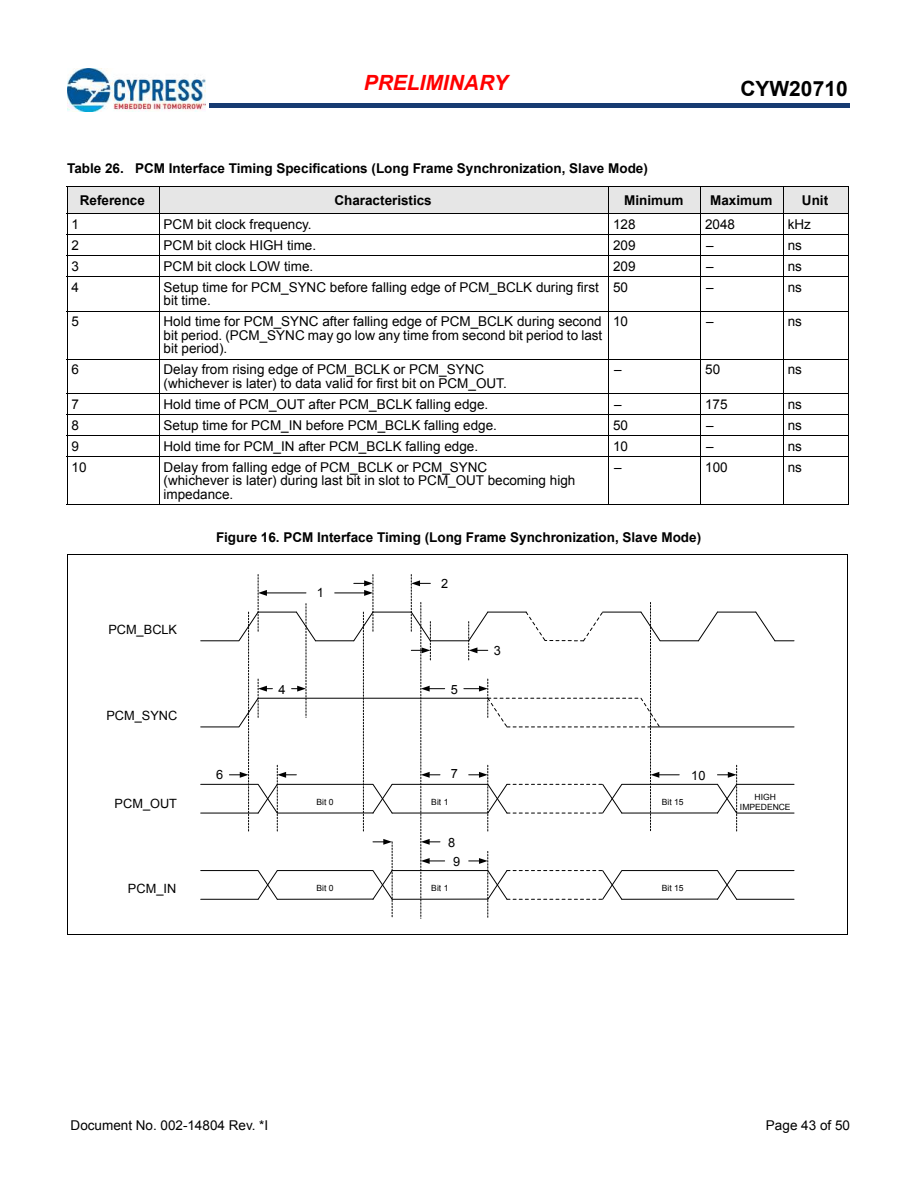
<style>
.page{position:relative;width:918px;height:1188px;background:#fff}
.page>*{position:absolute;margin:0;border:0;box-sizing:border-box;transform-origin:0 0}
.t1{font:italic 700 21px "Arial";color:#f00}
.t2{font:700 21px "Arial";color:#000}
.t3{font:13.5px/13.5px "Arial";color:#000}
.t4{font:700 13.5px "Arial";color:#000}
.t5{font:12.75px/19.2px "Arial";color:#000;text-align:center}
.t6{font:8.55px/10.2px "Arial";color:#000;text-align:center}
</style>
<div class="page">
<img style="left:67px;top:69px;width:138px;height:43px">
<hr style="left:210px;top:103px;width:640px;height:4px;background:#163b71">
<hr style="left:209px;top:107px;width:641px;height:1px;background:#163b71">
<div style="left:67px;top:187px;width:92px;height:27px;background:#e6e6e6"></div>
<div style="left:159px;top:187px;width:450px;height:27px;background:#e6e6e6"></div>
<div style="left:609px;top:187px;width:92px;height:27px;background:#e6e6e6"></div>
<div style="left:701px;top:187px;width:82px;height:27px;background:#e6e6e6"></div>
<div style="left:783px;top:187px;width:65px;height:27px;background:#e6e6e6"></div>
<hr style="left:67px;top:187px;width:1px;height:317px;background:#000">
<hr style="left:159px;top:186px;width:1px;height:319px;background:#000">
<hr style="left:608px;top:186px;width:1px;height:319px;background:#000">
<hr style="left:700px;top:186px;width:1px;height:319px;background:#000">
<hr style="left:783px;top:186px;width:1px;height:319px;background:#000">
<hr style="left:848px;top:187px;width:1px;height:317px;background:#000">
<hr style="left:67px;top:186px;width:782px;height:1px;background:#000">
<hr style="left:67px;top:213px;width:782px;height:1px;background:#000">
<hr style="left:67px;top:234px;width:782px;height:1px;background:#000">
<hr style="left:67px;top:255px;width:782px;height:1px;background:#000">
<hr style="left:67px;top:276px;width:782px;height:1px;background:#000">
<hr style="left:67px;top:311px;width:782px;height:1px;background:#000">
<hr style="left:67px;top:359px;width:782px;height:1px;background:#000">
<hr style="left:67px;top:393px;width:782px;height:1px;background:#000">
<hr style="left:67px;top:414px;width:782px;height:1px;background:#000">
<hr style="left:67px;top:435px;width:782px;height:1px;background:#000">
<hr style="left:67px;top:456px;width:782px;height:1px;background:#000">
<hr style="left:67px;top:504px;width:782px;height:1px;background:#000">
<hr style="left:717px;top:612px;width:39px;height:1px;background:#000">
<hr style="left:737px;top:870px;width:57px;height:1px;background:#000">
<hr style="left:737px;top:899px;width:57px;height:1px;background:#000">
<hr style="left:651px;top:727px;width:143px;height:1px;background:#000">
<hr style="left:737px;top:784px;width:57px;height:1px;background:#000">
<hr style="left:737px;top:813px;width:57px;height:1px;background:#000">
<svg style="left:755px;top:611px;width:39px;height:31px"></svg>
<svg style="left:200px;top:575px;width:538px;height:344px"></svg>
<hr style="left:67px;top:554px;width:780px;height:1px;background:#000">
<hr style="left:847px;top:554px;width:1px;height:381px;background:#000">
<hr style="left:67px;top:934px;width:780px;height:1px;background:#000">
<hr style="left:67px;top:554px;width:1px;height:380px;background:#000">
<h1 class="t1" style="left:364px;top:71px;width:146px">PRELIMINARY</h1>
<h1 class="t2" style="left:740px;top:80px;width:109px">CYW20710</h1>
<p class="t4" style="left:67px;top:163px;width:582px">Table 26. PCM Interface Timing Specifications (Long Frame Synchronization, Slave Mode)</p>
<p class="t4" style="left:80px;top:195px;width:67px">Reference</p>
<p class="t4" style="left:334px;top:195px;width:99px">Characteristics</p>
<p class="t4" style="left:624px;top:195px;width:61px">Minimum</p>
<p class="t4" style="left:710px;top:195px;width:64px">Maximum</p>
<p class="t4" style="left:802px;top:195px;width:28px">Unit</p>
<p class="t3" style="left:72px;top:218px;width:9px">1</p>
<p class="t3" style="left:164px;top:218px;width:149px">PCM bit clock frequency.</p>
<p class="t3" style="left:613px;top:218px;width:24px">128</p>
<p class="t3" style="left:705px;top:218px;width:31px">2048</p>
<p class="t3" style="left:788px;top:218px;width:25px">kHz</p>
<p class="t3" style="left:72px;top:239px;width:9px">2</p>
<p class="t3" style="left:164px;top:239px;width:154px">PCM bit clock HIGH time.</p>
<p class="t3" style="left:613px;top:239px;width:24px">209</p>
<p class="t3" style="left:706px;top:239px;width:9px">ñ</p>
<p class="t3" style="left:788px;top:239px;width:16px">ns</p>
<p class="t3" style="left:72px;top:260px;width:9px">3</p>
<p class="t3" style="left:164px;top:260px;width:151px">PCM bit clock LOW time.</p>
<p class="t3" style="left:613px;top:260px;width:24px">209</p>
<p class="t3" style="left:706px;top:260px;width:9px">ñ</p>
<p class="t3" style="left:788px;top:260px;width:16px">ns</p>
<p class="t3" style="left:72px;top:281px;width:9px">4</p>
<p class="t3" style="left:164px;top:281px;width:437px">Setup time for PCM_SYNC before falling edge of PCM_BCLK during first bit time.</p>
<p class="t3" style="left:613px;top:281px;width:16px">50</p>
<p class="t3" style="left:706px;top:281px;width:9px">ñ</p>
<p class="t3" style="left:788px;top:281px;width:16px">ns</p>
<p class="t3" style="left:72px;top:316px;width:9px">5</p>
<p class="t3" style="left:164px;top:316px;width:440px;text-align:justify">Hold time for PCM_SYNC after falling edge of PCM_BCLK during second bit period. (PCM_SYNC may go low any time from second bit period to last bit period).</p>
<p class="t3" style="left:613px;top:316px;width:16px">10</p>
<p class="t3" style="left:706px;top:316px;width:9px">ñ</p>
<p class="t3" style="left:788px;top:316px;width:16px">ns</p>
<p class="t3" style="left:72px;top:364px;width:9px">6</p>
<p class="t3" style="left:164px;top:364px;width:345px">Delay from rising edge of PCM_BCLK or PCM_SYNC (whichever is later) to data valid for first bit on PCM_OUT.</p>
<p class="t3" style="left:614px;top:364px;width:9px">ñ</p>
<p class="t3" style="left:705px;top:364px;width:16px">50</p>
<p class="t3" style="left:788px;top:364px;width:16px">ns</p>
<p class="t3" style="left:72px;top:398px;width:9px">7</p>
<p class="t3" style="left:164px;top:398px;width:326px">Hold time of PCM_OUT after PCM_BCLK falling edge.</p>
<p class="t3" style="left:614px;top:398px;width:9px">ñ</p>
<p class="t3" style="left:705px;top:398px;width:24px">175</p>
<p class="t3" style="left:788px;top:398px;width:16px">ns</p>
<p class="t3" style="left:72px;top:419px;width:9px">8</p>
<p class="t3" style="left:164px;top:419px;width:335px">Setup time for PCM_IN before PCM_BCLK falling edge.</p>
<p class="t3" style="left:613px;top:419px;width:16px">50</p>
<p class="t3" style="left:706px;top:419px;width:9px">ñ</p>
<p class="t3" style="left:788px;top:419px;width:16px">ns</p>
<p class="t3" style="left:72px;top:440px;width:9px">9</p>
<p class="t3" style="left:164px;top:440px;width:316px">Hold time for PCM_IN after PCM_BCLK falling edge.</p>
<p class="t3" style="left:613px;top:440px;width:16px">10</p>
<p class="t3" style="left:706px;top:440px;width:9px">ñ</p>
<p class="t3" style="left:788px;top:440px;width:16px">ns</p>
<p class="t3" style="left:72px;top:461px;width:17px">10</p>
<p class="t3" style="left:164px;top:461px;width:413px">Delay from falling edge of PCM_BCLK or PCM_SYNC<br>(whichever is later) during last bit in slot to PCM_OUT becoming high impedance.</p>
<p class="t3" style="left:614px;top:461px;width:9px">ñ</p>
<p class="t3" style="left:705px;top:461px;width:24px">100</p>
<p class="t3" style="left:788px;top:461px;width:16px">ns</p>
<p class="t4" style="left:216px;top:532px;width:487px">Figure 16. PCM Interface Timing (Long Frame Synchronization, Slave Mode)</p>
<p class="t5" style="left:108px;top:621px;width:70px">PCM_BCLK</p>
<p class="t5" style="left:106px;top:707px;width:72px">PCM_SYNC</p>
<p class="t5" style="left:115px;top:796px;width:64px">PCM_OUT</p>
<p class="t5" style="left:128px;top:880px;width:50px">PCM_IN</p>
<p class="t5" style="left:216px;top:766px;width:9px">6</p>
<p class="t5" style="left:317px;top:584px;width:9px">1</p>
<p class="t5" style="left:441px;top:575px;width:9px">2</p>
<p class="t5" style="left:278px;top:681px;width:9px">4</p>
<p class="t5" style="left:451px;top:681px;width:9px">5</p>
<p class="t5" style="left:451px;top:765px;width:9px">7</p>
<p class="t6" style="left:316px;top:798px;width:19px">Bit 0</p>
<p class="t6" style="left:431px;top:798px;width:19px">Bit 1</p>
<p class="t5" style="left:448px;top:834px;width:13px">8<br>9</p>
<p class="t6" style="left:316px;top:884px;width:19px">Bit 0</p>
<p class="t6" style="left:431px;top:884px;width:19px">Bit 1</p>
<p class="t5" style="left:494px;top:642px;width:9px">3</p>
<p class="t6" style="left:662px;top:798px;width:23px">Bit 15</p>
<p class="t5" style="left:691px;top:767px;width:16px">10</p>
<p class="t6" style="left:662px;top:884px;width:23px">Bit 15</p>
<p class="t6" style="left:740px;top:793px;width:52px">HIGH<br>IMPEDENCE</p>
<p class="t3" style="left:71px;top:1119px;width:199px">Document No. 002-14804 Rev. *I</p>
<p class="t3" style="left:766px;top:1119px;width:86px">Page 43 of 50</p>
</div>
